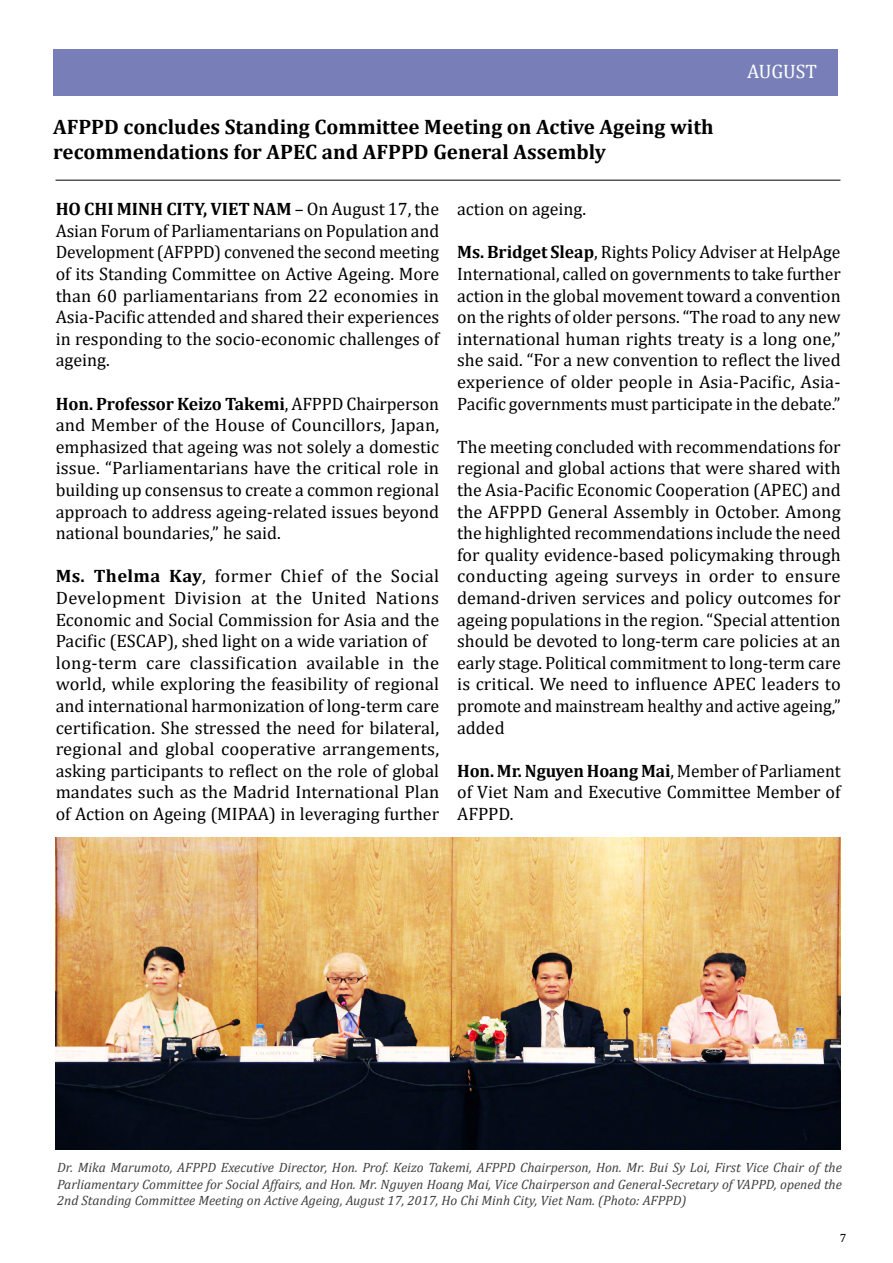
<style>
.page{position:relative;width:893px;height:1263px;background:#fff}
.page>*{position:absolute;margin:0;border:0;box-sizing:border-box;transform-origin:0 0}
.t1{font:700 21px/25.5px "Cambria";color:#000}
.t2{font:19.5px "Cambria";color:#fff}
.t3{font:18px/21.6px "Cambria";color:#000;text-align:justify}
.t4{font:italic 13.5px/16.5px "Cambria";color:#414042;text-align:justify}
.t5{font:12px "Cambria";color:#000}
.s1{font-weight:700}
</style>
<div class="page">
<hr style="left:56px;top:180px;width:784px;height:1px;background:#000">
<img style="left:56px;top:838px;width:784px;height:312px">
<div style="left:53px;top:49px;width:785px;height:46px;background:#787fb8"></div>
<p class="t1" style="left:53px;top:113px;width:662px">AFPPD concludes Standing Committee Meeting on Active Ageing with recommendations for APEC and AFPPD General Assembly</p>
<p class="t2" style="left:747px;top:60px;width:71px">AUGUST</p>
<p class="t3" style="left:56px;top:198px;width:385px"><span class="s1">HO CHI MINH CITY, VIET NAM</span> – On August 17, the Asian Forum of Parliamentarians on Population and Development (AFPPD) convened the second meeting of its Standing Committee on Active Ageing. More than 60 parliamentarians from 22 economies in Asia-Pacific attended and shared their experiences in responding to the socio-economic challenges of ageing.</p>
<p class="t3" style="left:56px;top:392px;width:385px"><span class="s1">Hon. Professor Keizo Takemi</span>, AFPPD Chairperson and Member of the House of Councillors, Japan, emphasized that ageing was not solely a domestic issue. “Parliamentarians have the critical role in building up consensus to create a common regional approach to address ageing-related issues beyond national boundaries,” he said.</p>
<p class="t3" style="left:56px;top:565px;width:385px;text-align:left"><span class="s1">Ms. Thelma Kay</span>, former Chief of the Social Development Division at the United Nations Economic and Social Commission for Asia and the Pacific (ESCAP), shed light on a wide variation of long-term care classification available in the world, while exploring the feasibility of regional and international harmonization of long-term care certification. She stressed the need for bilateral, regional and global cooperative arrangements, asking participants to reflect on the role of global mandates such as the Madrid International Plan of Action on Ageing (MIPAA) in leveraging further</p>
<p class="t3" style="left:457px;top:198px;width:131px">action on ageing.</p>
<p class="t3" style="left:457px;top:241px;width:385px"><span class="s1">Ms. Bridget Sleap</span>, Rights Policy Adviser at HelpAge International, called on governments to take further action in the global movement toward a convention on the rights of older persons. “The road to any new international human rights treaty is a long one,” she said. “For a new convention to reflect the lived experience of older people in Asia-Pacific, Asia-Pacific governments must participate in the debate.”</p>
<p class="t3" style="left:457px;top:436px;width:385px">The meeting concluded with recommendations for regional and global actions that were shared with the Asia-Pacific Economic Cooperation (APEC) and the AFPPD General Assembly in October. Among the highlighted recommendations include the need for quality evidence-based policymaking through conducting ageing surveys in order to ensure demand-driven services and policy outcomes for ageing populations in the region. “Special attention should be devoted to long-term care policies at an early stage. Political commitment to long-term care is critical. We need to influence APEC leaders to promote and mainstream healthy and active ageing,” added</p>
<p class="t3" style="left:457px;top:760px;width:385px"><span class="s1">Hon. Mr. Nguyen Hoang Mai</span>, Member of Parliament of Viet Nam and Executive Committee Member of AFPPD.</p>
<p class="t4" style="left:57px;top:1159px;width:786px">Dr. Mika Marumoto, AFPPD Executive Director, Hon. Prof. Keizo Takemi, AFPPD Chairperson, Hon. Mr. Bui Sy Loi, First Vice Chair of the Parliamentary Committee for Social Affairs, and Hon. Mr. Nguyen Hoang Mai, Vice Chairperson and General-Secretary of VAPPD, opened the 2nd Standing Committee Meeting on Active Ageing, August 17, 2017, Ho Chi Minh City, Viet Nam. (Photo: AFPPD)</p>
<p class="t5" style="left:840px;top:1231px;width:8px">7</p>
</div>
